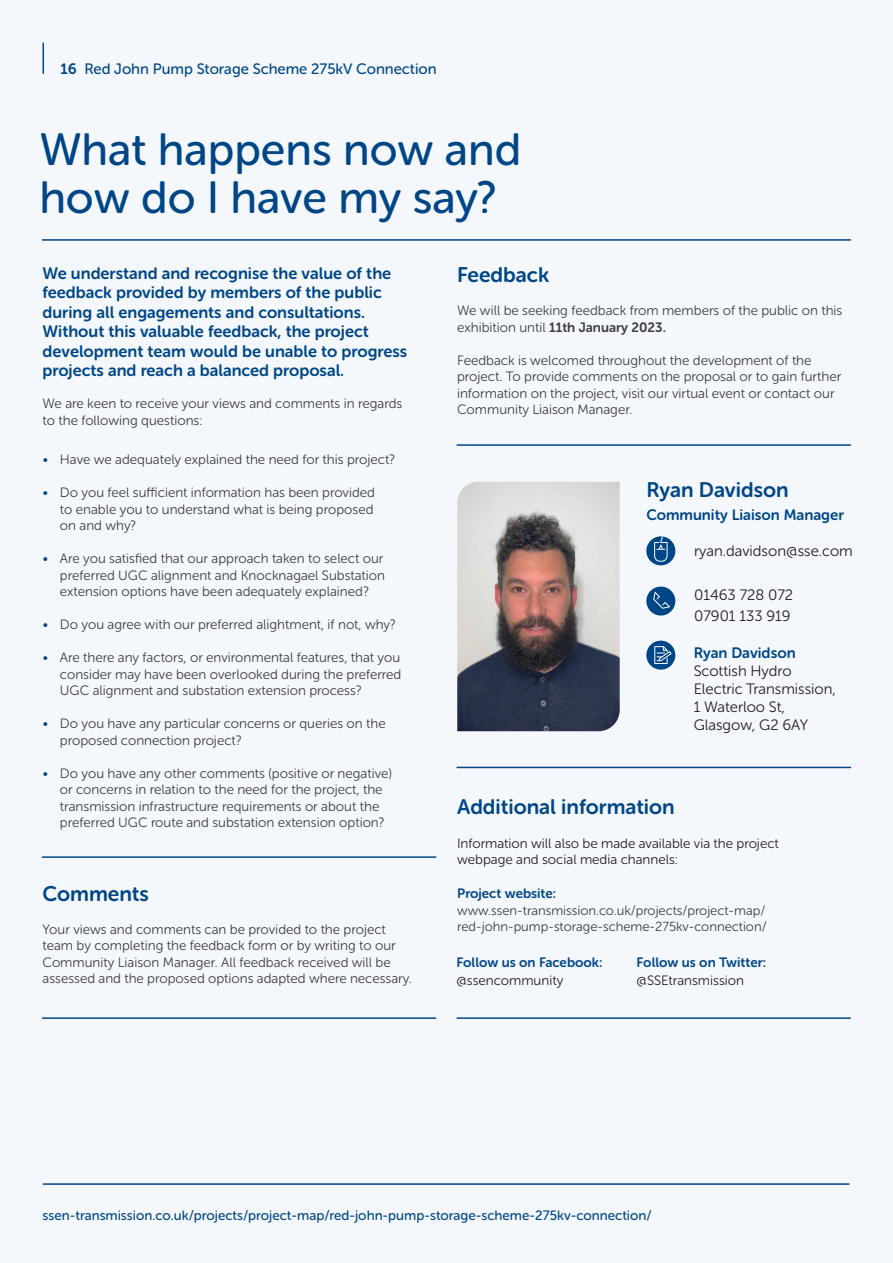
<style>
.page{position:relative;width:893px;height:1263px;background:#f4f8fc}
.page>*{position:absolute;margin:0;border:0;box-sizing:border-box;transform-origin:0 0}
.Heading{font:45px/48px "Museo Sans Rounded 500";color:#004687}
.t1{font:21px "Museo Sans Rounded 700";color:#004687}
.t2{font:20.85px "Museo Sans Rounded 700";color:#004687}
.t3{font:16.5px/19.5px "Museo Sans Rounded 700";color:#004687}
.t4{font:15px/18px "Museo Sans Rounded 300";color:#231f20}
.t5{font:15px "Museo Sans Rounded 500";color:#004687}
.t6{font:15px "Museo Sans Rounded 700";color:#004687}
.t7{font:13.5px/16.5px "Museo Sans Rounded 300";color:#3e3e3f}
.t8{font:13.5px/16.2px "Museo Sans Rounded 300";color:#231f20}
.t9{font:13.5px "Museo Sans Rounded 500";color:#004687}
.t10{font:13.5px "Museo Sans Rounded 700";color:#004687}
.t11{font:13.2px "Museo Sans Rounded 300";color:#3e3e3f}
.s1{font-family:"Museo Sans Rounded 700"}
.s2{color:#004687}
</style>
<div class="page">
<hr style="left:457px;top:767px;width:393px;height:1px;background:#004687">
<hr style="left:43px;top:856px;width:393px;height:2px;background:#004687">
<hr style="left:457px;top:444px;width:393px;height:2px;background:#004687">
<hr style="left:43px;top:1017px;width:393px;height:2px;background:#004687">
<hr style="left:457px;top:1017px;width:393px;height:2px;background:#004687">
<hr style="left:43px;top:239px;width:807px;height:2px;background:#004687">
<hr style="left:43px;top:43px;width:1px;height:30px;background:#004687">
<hr style="left:43px;top:1183px;width:806px;height:2px;background:#004687">
<div style="left:646px;top:536px;width:29px;height:29px;background:#004687;border-radius:50%"></div>
<svg style="left:654px;top:536px;width:14px;height:26px"></svg>
<div style="left:646px;top:586px;width:29px;height:29px;background:#004687;border-radius:50%"></div>
<svg style="left:653px;top:592px;width:17px;height:17px"></svg>
<div style="left:646px;top:641px;width:29px;height:29px;background:#004687;border-radius:50%"></div>
<svg style="left:654px;top:646px;width:18px;height:18px"></svg>
<img style="left:457px;top:482px;width:163px;height:249px">
<p class="t5" style="left:61px;top:61px;width:378px"><span class="s1">16</span> Red John Pump Storage Scheme 275kV Connection</p>
<p class="Heading" style="left:39px;top:126px;width:483px">What happens now and how do I have my say?</p>
<p class="t3" style="left:43px;top:263px;width:350px">We understand and recognise the value of the feedback provided by members of the public</p>
<p class="t3" style="left:43px;top:302px;width:324px">during all engagements and consultations.</p>
<p class="t3" style="left:43px;top:322px;width:366px">Without this valuable feedback, the project development team would be unable to progress projects and reach a balanced proposal.</p>
<p class="t7" style="left:43px;top:395px;width:361px">We are keen to receive your views and comments in regards</p>
<p class="t7" style="left:43px;top:412px;width:161px">to the following questions:</p>
<p class="t7" style="left:43px;top:451px;width:354px"><span class="s2">•</span> Have we adequately explained the need for this project?</p>
<p class="t7" style="left:60px;top:484px;width:317px;text-align:justify;text-indent:-17px"><span class="s2">•</span> Do you feel sufficient information has been provided to enable you to understand what is being proposed on and why?</p>
<p class="t7" style="left:60px;top:550px;width:327px;text-align:justify;text-indent:-17px"><span class="s2">•</span> Are you satisfied that our approach taken to select our preferred UGC alignment and Knocknagael Substation extension options have been adequately explained?</p>
<p class="t7" style="left:43px;top:616px;width:354px"><span class="s2">•</span> Do you agree with our preferred alightment, if not, why?</p>
<p class="t7" style="left:60px;top:649px;width:343px;text-align:justify;text-indent:-17px"><span class="s2">•</span> Are there any factors, or environmental features, that you consider may have been overlooked during the preferred UGC alignment and substation extension process?</p>
<p class="t7" style="left:60px;top:715px;width:327px;text-indent:-17px"><span class="s2">•</span> Do you have any particular concerns or queries on the proposed connection project?</p>
<p class="t7" style="left:60px;top:765px;width:334px;text-indent:-17px"><span class="s2">•</span> Do you have any other comments (positive or negative) or concerns in relation to the need for the project, the transmission infrastructure requirements or about the preferred UGC route and substation extension option?</p>
<p class="t1" style="left:43px;top:882px;width:108px">Comments</p>
<p class="t7" style="left:43px;top:921px;width:371px">Your views and comments can be provided to the project team by completing the feedback form or by writing to our Community Liaison Manager. All feedback received will be assessed and the proposed options adapted where necessary.</p>
<p class="t1" style="left:457px;top:263px;width:94px">Feedback</p>
<p class="t7" style="left:457px;top:302px;width:387px">We will be seeking feedback from members of the public on this exhibition until <span class="s1">11th January 2023.</span></p>
<p class="t7" style="left:457px;top:352px;width:386px">Feedback is welcomed throughout the development of the project. To provide comments on the proposal or to gain further information on the project, visit our virtual event or contact our Community Liaison Manager.</p>
<p class="t2" style="left:646px;top:479px;width:144px">Ryan Davidson</p>
<p class="t6" style="left:646px;top:506px;width:199px">Community Liaison Manager</p>
<p class="t4" style="left:694px;top:542px;width:160px">ryan.davidson@sse.com</p>
<p class="t4" style="left:694px;top:586px;width:101px">01463 728 072</p>
<p class="t4" style="left:694px;top:607px;width:98px">07901 133 919</p>
<p class="t6" style="left:694px;top:645px;width:104px">Ryan Davidson</p>
<p class="t4" style="left:694px;top:662px;width:144px">Scottish Hydro<br>Electric Transmission,</p>
<p class="t4" style="left:694px;top:698px;width:116px">1 Waterloo St,<br>Glasgow, G2 6AY</p>
<p class="t2" style="left:457px;top:795px;width:219px">Additional information</p>
<p class="t8" style="left:457px;top:835px;width:323px">Information will also be made available via the project webpage and social media channels:</p>
<p class="t10" style="left:457px;top:886px;width:100px">Project website:</p>
<p class="t11" style="left:457px;top:903px;width:310px">www.ssen-transmission.co.uk/projects/project-map/</p>
<p class="t11" style="left:457px;top:919px;width:311px">red-john-pump-storage-scheme-275kv-connection/</p>
<p class="t10" style="left:456px;top:955px;width:148px">Follow us on Facebook:</p>
<p class="t8" style="left:456px;top:972px;width:108px">@ssencommunity</p>
<p class="t10" style="left:636px;top:955px;width:131px">Follow us on Twitter:</p>
<p class="t8" style="left:636px;top:972px;width:109px">@SSEtransmission</p>
<p class="t9" style="left:43px;top:1208px;width:611px">ssen-transmission.co.uk/projects/project-map/red-john-pump-storage-scheme-275kv-connection/</p>
</div>
